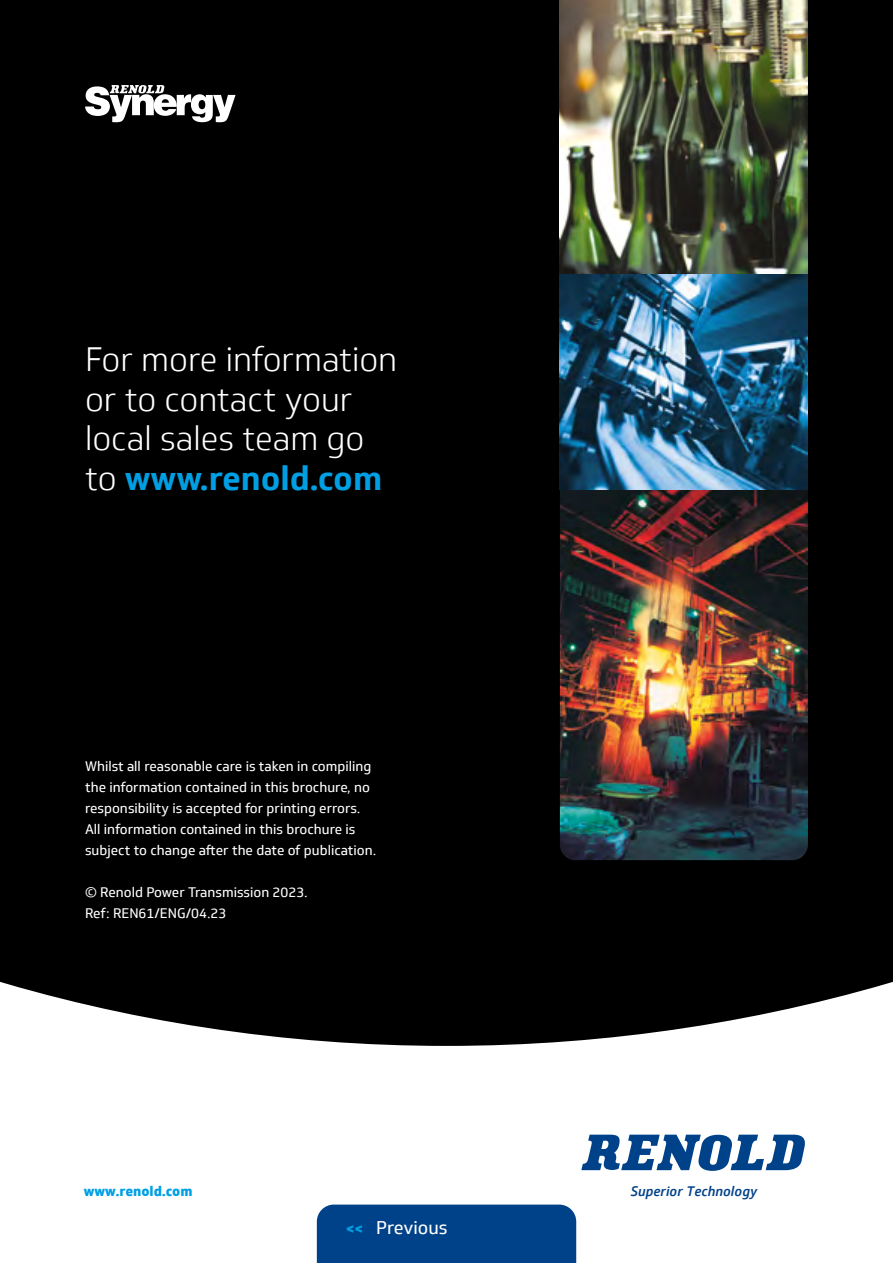
<style>
.page{position:relative;width:893px;height:1263px;background:#000}
.page>*{position:absolute;margin:0;border:0;box-sizing:border-box;transform-origin:0 0}
.t1{font:300 33px/39.6px "Soleto";color:#fff}
.t2{font:18px "Soleto";color:#fff}
.t3{font:13.5px/21px "Soleto";color:#fff}
.t4{font:italic 500 13.5px "Soleto";color:#004289}
.t5{font:800 13.5px "Soleto";color:#009fe3}
.s1{font-weight:700;color:#009fe3}
.s2{font-weight:800;font-size:15px;color:#009fe3}
</style>
<div class="page">
<svg style="left:0;top:981px;width:893px;height:282px;fill:#fff"></svg>
<img style="left:560px;top:0;width:248px;height:860px">
<svg style="left:581px;top:1135px;width:225px;height:36px;background:#638bb6"></svg>
<svg style="left:85px;top:85px;width:151px;height:37px"></svg>
<div style="left:317px;top:1204px;width:259px;height:59px;background:#004289"></div>
<h1 class="t1" style="left:85px;top:340px;width:314px">For more information or to contact your local sales team go to <span class="s1">www.renold.com</span></h1>
<p class="t3" style="left:85px;top:756px;width:293px">Whilst all reasonable care is taken in compiling the information contained in this brochure, no responsibility is accepted for printing errors.<br>All information contained in this brochure is subject to change after the date of publication.</p>
<p class="t3" style="left:85px;top:882px;width:224px">© Renold Power Transmission 2023.<br>Ref: REN61/ENG/04.23</p>
<p class="t5" style="left:84px;top:1182px;width:110px">www.renold.com</p>
<p class="t4" style="left:631px;top:1182px;width:128px">Superior Technology</p>
<h2 class="t2" style="left:346px;top:1217px;width:103px"><span class="s2">&lt;&lt;</span> Previous</h2>
</div>
